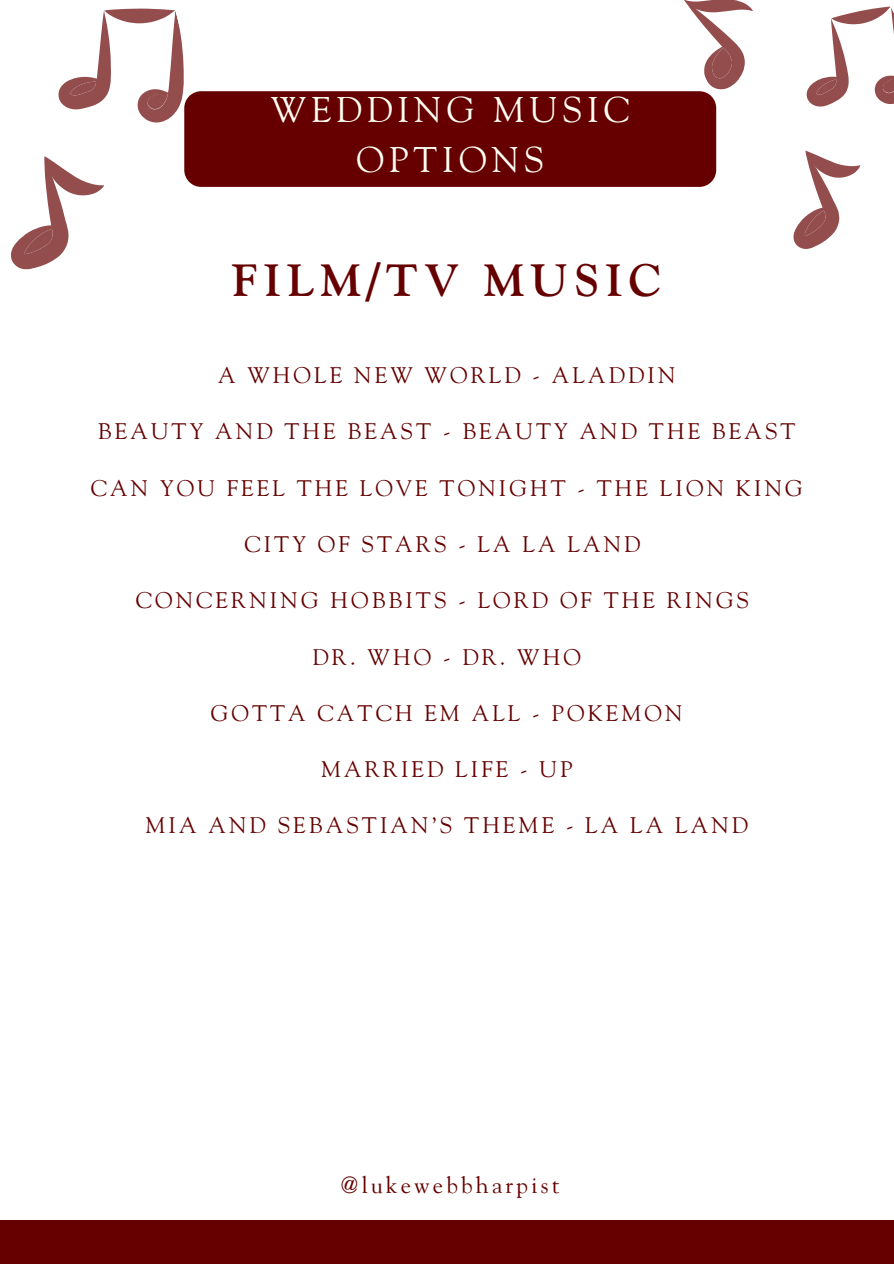
<style>
.page{position:relative;width:894px;height:1264px;background:#fff}
.page>*{position:absolute;margin:0;border:0;box-sizing:border-box;transform-origin:0 0}
.t1{font:700 45px "Goudy Std";letter-spacing:.135em;color:#600}
.t2{font:35.55px/49.5px "Goudy Std";letter-spacing:.135em;color:#fefef4;text-align:center}
.t3{font:23.25px "Goudy Std";letter-spacing:.135em;color:#600}
.t4{font:22.5px "Goudy Std";letter-spacing:.135em;color:#600}
</style>
<div class="page">
<div style="left:0;top:1219px;width:893px;height:44px;background:#600"></div>
<div style="left:184px;top:91px;width:532px;height:96px;background:#600"></div>
<svg style="left:11px;top:156px;width:94px;height:114px"></svg>
<svg style="left:58px;top:8px;width:143px;height:119px"></svg>
<svg style="left:793px;top:150px;width:68px;height:99px"></svg>
<svg style="left:806px;top:6px;width:87px;height:101px"></svg>
<svg style="left:670px;top:0;width:83px;height:95px"></svg>
<p class="t2" style="left:271px;top:89px;width:360px">WEDDING MUSIC<br>OPTIONS</p>
<p class="t1" style="left:232px;top:262px;width:431px">FILM/TV MUSIC</p>
<h1 class="t4" style="left:218px;top:366px;width:459px">A WHOLE NEW WORLD - ALADDIN</h1>
<h1 class="t4" style="left:98px;top:422px;width:699px">BEAUTY AND THE BEAST - BEAUTY AND THE BEAST</h1>
<h1 class="t4" style="left:91px;top:479px;width:713px">CAN YOU FEEL THE LOVE TONIGHT - THE LION KING</h1>
<h1 class="t4" style="left:244px;top:535px;width:397px">CITY OF STARS - LA LA LAND</h1>
<h1 class="t4" style="left:136px;top:591px;width:614px">CONCERNING HOBBITS - LORD OF THE RINGS</h1>
<h1 class="t4" style="left:312px;top:647px;width:270px">DR. WHO - DR. WHO</h1>
<h1 class="t4" style="left:211px;top:704px;width:473px">GOTTA CATCH EM ALL - POKEMON</h1>
<h1 class="t4" style="left:321px;top:760px;width:253px">MARRIED LIFE - UP</h1>
<h1 class="t4" style="left:145px;top:816px;width:604px">MIA AND SEBASTIAN’S THEME - LA LA LAND</h1>
<h2 class="t3" style="left:341px;top:1175px;width:220px">@lukewebbharpist</h2>
</div>
